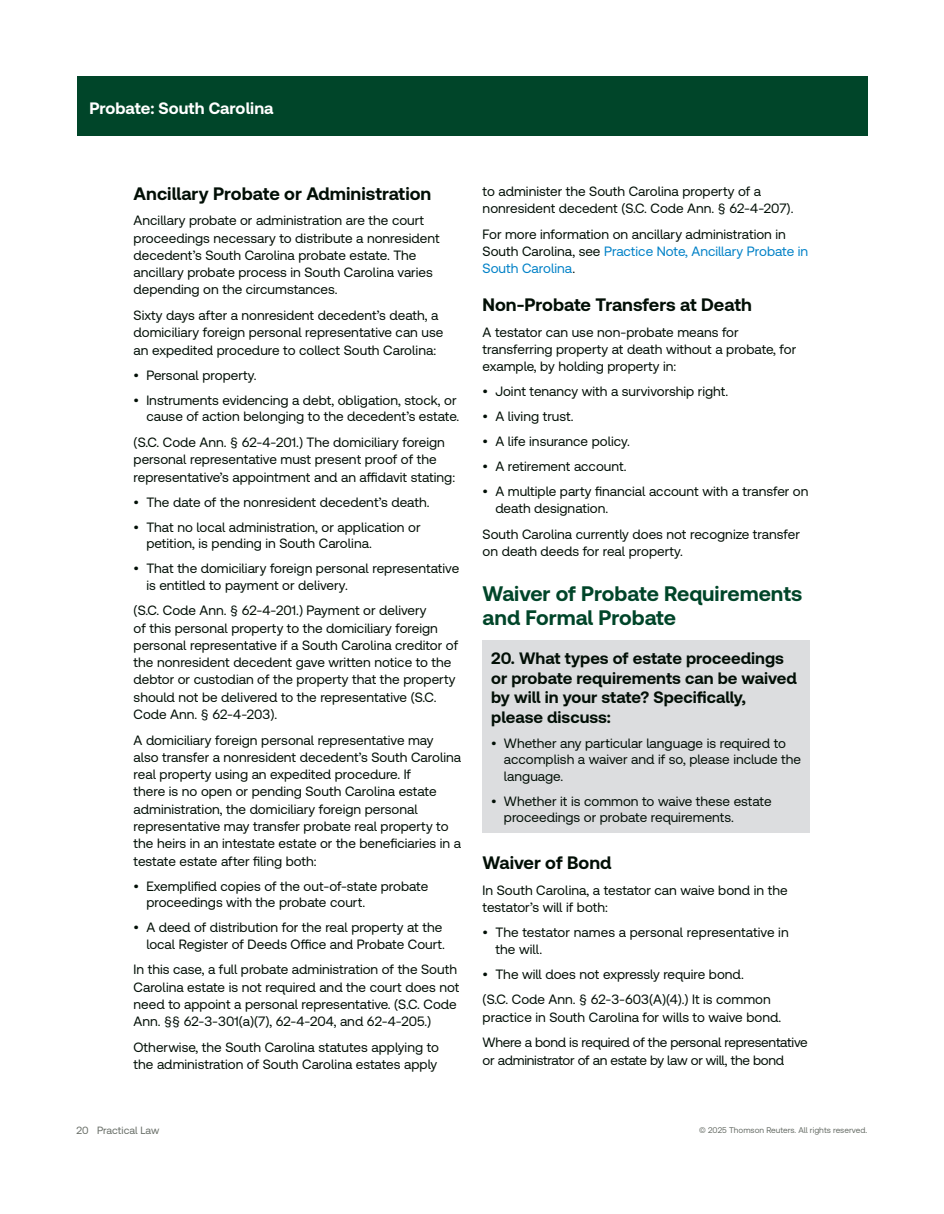
<style>
.page{position:relative;width:944px;height:1214px;background:#fff}
.page>*{position:absolute;margin:0;border:0;box-sizing:border-box;transform-origin:0 0}
.t1{font:700 21px/24px "Clario";color:#004529}
.t2{font:700 18px "Clario";color:#020f06}
.t3{font:700 16.5px/19.5px "Clario";color:#020f06}
.t4{font:700 16.5px "Clario";color:#fff}
.t5{font:13.5px/17.2px "Clario";color:#020f06}
.t6{font:13.5px/25.8px "Clario";letter-spacing:-.02em;color:#020f06}
.t7{font:10.5px "Clario";color:#676d66}
.t8{font:8.25px "Clario";color:#676d66}
.s1{color:#0081c7}
</style>
<div class="page">
<div style="left:77px;top:77px;width:790px;height:59px;background:#004529"></div>
<div style="left:482px;top:640px;width:328px;height:192px;background:#dcdddf"></div>
<p class="t4" style="left:89px;top:98px;width:186px">Probate: South Carolina</p>
<h2 class="t2" style="left:134px;top:182px;width:299px">Ancillary Probate or Administration</h2>
<p class="t5" style="left:134px;top:212px;width:307px">Ancillary probate or administration are the court proceedings necessary to distribute a nonresident decedent’s South Carolina probate estate. The ancillary probate process in South Carolina varies depending on the circumstances.</p>
<p class="t5" style="left:134px;top:306px;width:311px">Sixty days after a nonresident decedent’s death, a domiciliary foreign personal representative can use an expedited procedure to collect South Carolina:</p>
<p class="t5" style="left:134px;top:366px;width:125px">• Personal property.</p>
<p class="t5" style="left:134px;top:391px;width:327px;line-height:16.5px;text-align:right">• Instruments evidencing a debt, obligation, stock, or cause of action belonging to the decedent’s estate.</p>
<p class="t5" style="left:134px;top:433px;width:323px">(S.C. Code Ann. § 62-4-201.) The domiciliary foreign personal representative must present proof of the representative’s appointment and an affidavit stating:</p>
<p class="t5" style="left:134px;top:493px;width:297px">• The date of the nonresident decedent’s death.</p>
<p class="t5" style="left:146px;top:518px;width:276px;line-height:16.5px;text-indent:-13px">• That no local administration, or application or petition, is pending in South Carolina.</p>
<p class="t5" style="left:146px;top:559px;width:314px;line-height:16.5px;text-indent:-13px">• That the domiciliary foreign personal representative is entitled to payment or delivery.</p>
<p class="t5" style="left:134px;top:601px;width:326px">(S.C. Code Ann. § 62-4-201.) Payment or delivery<br>of this personal property to the domiciliary foreign personal representative if a South Carolina creditor of the nonresident decedent gave written notice to the debtor or custodian of the property that the property should not be delivered to the representative (S.C.<br>Code Ann. § 62-4-203).</p>
<p class="t5" style="left:134px;top:731px;width:329px">A domiciliary foreign personal representative may also transfer a nonresident decedent’s South Carolina real property using an expedited procedure. If<br>there is no open or pending South Carolina estate administration, the domiciliary foreign personal representative may transfer probate real property to the heirs in an intestate estate or the beneficiaries in a testate estate after filing both:</p>
<p class="t5" style="left:146px;top:877px;width:283px;line-height:16.5px;text-indent:-13px">• Exemplified copies of the out-of-state probate proceedings with the probate court.</p>
<p class="t5" style="left:134px;top:918px;width:313px;line-height:16.5px;text-align:right">• A deed of distribution for the real property at the local Register of Deeds Office and Probate Court.</p>
<p class="t5" style="left:134px;top:960px;width:327px">In this case, a full probate administration of the South Carolina estate is not required and the court does not need to appoint a personal representative. (S.C. Code Ann. §§ 62-3-301(a)(7), 62-4-204, and 62-4-205.)</p>
<p class="t5" style="left:134px;top:1038px;width:307px">Otherwise, the South Carolina statutes applying to the administration of South Carolina estates apply</p>
<p class="t5" style="left:482px;top:182px;width:312px">to administer the South Carolina property of a nonresident decedent (S.C. Code Ann. § 62-4-207).</p>
<p class="t5" style="left:482px;top:225px;width:327px">For more information on ancillary administration in<br>South Carolina, see <span class="s1">Practice Note, Ancillary Probate in<br>South Carolina</span>.</p>
<h2 class="t2" style="left:482px;top:293px;width:271px">Non-Probate Transfers at Death</h2>
<p class="t5" style="left:482px;top:323px;width:315px">A testator can use non-probate means for transferring property at death without a probate, for example, by holding property in:</p>
<p class="t5" style="left:482px;top:382px;width:247px">• Joint tenancy with a survivorship right.</p>
<p class="t5" style="left:482px;top:407px;width:92px">• A living trust.</p>
<p class="t5" style="left:482px;top:432px;width:149px">• A life insurance policy.</p>
<p class="t5" style="left:482px;top:457px;width:145px">• A retirement account.</p>
<p class="t5" style="left:495px;top:483px;width:314px;line-height:16.5px;text-indent:-13px">• A multiple party financial account with a transfer on death designation.</p>
<p class="t5" style="left:482px;top:525px;width:319px">South Carolina currently does not recognize transfer on death deeds for real property.</p>
<h1 class="t1" style="left:482px;top:581px;width:321px">Waiver of Probate Requirements and Formal Probate</h1>
<p class="t3" style="left:491px;top:648px;width:307px">20. What types of estate proceedings or probate requirements can be waived by will in your state? Specifically, please discuss:</p>
<p class="t5" style="left:504px;top:734px;width:299px;line-height:16.5px;text-indent:-13px">• Whether any particular language is required to accomplish a waiver and if so, please include the language.</p>
<p class="t5" style="left:504px;top:792px;width:269px;line-height:16.5px;text-indent:-13px">• Whether it is common to waive these estate proceedings or probate requirements.</p>
<h2 class="t2" style="left:482px;top:851px;width:130px">Waiver of Bond</h2>
<p class="t5" style="left:482px;top:881px;width:307px">In South Carolina, a testator can waive bond in the testator’s will if both:</p>
<p class="t5" style="left:495px;top:923px;width:295px;line-height:16.5px;text-indent:-13px">• The testator names a personal representative in the will.</p>
<p class="t5" style="left:482px;top:960px;width:289px;line-height:25.8px">• The will does not expressly require bond. (S.C. Code Ann. § 62-3-603(A)(4).) It is common</p>
<p class="t6" style="left:482px;top:1003px;width:326px">practice in South Carolina for wills to waive bond.<br>Where a bond is required of the personal representative</p>
<p class="t6" style="left:482px;top:1046px;width:303px">or administrator of an estate by law or will, the bond</p>
<p class="t7" style="left:77px;top:1124px;width:84px">20 Practical Law</p>
<p class="t8" style="left:699px;top:1124px;width:170px">© 2025 Thomson Reuters. All rights reserved.</p>
</div>
